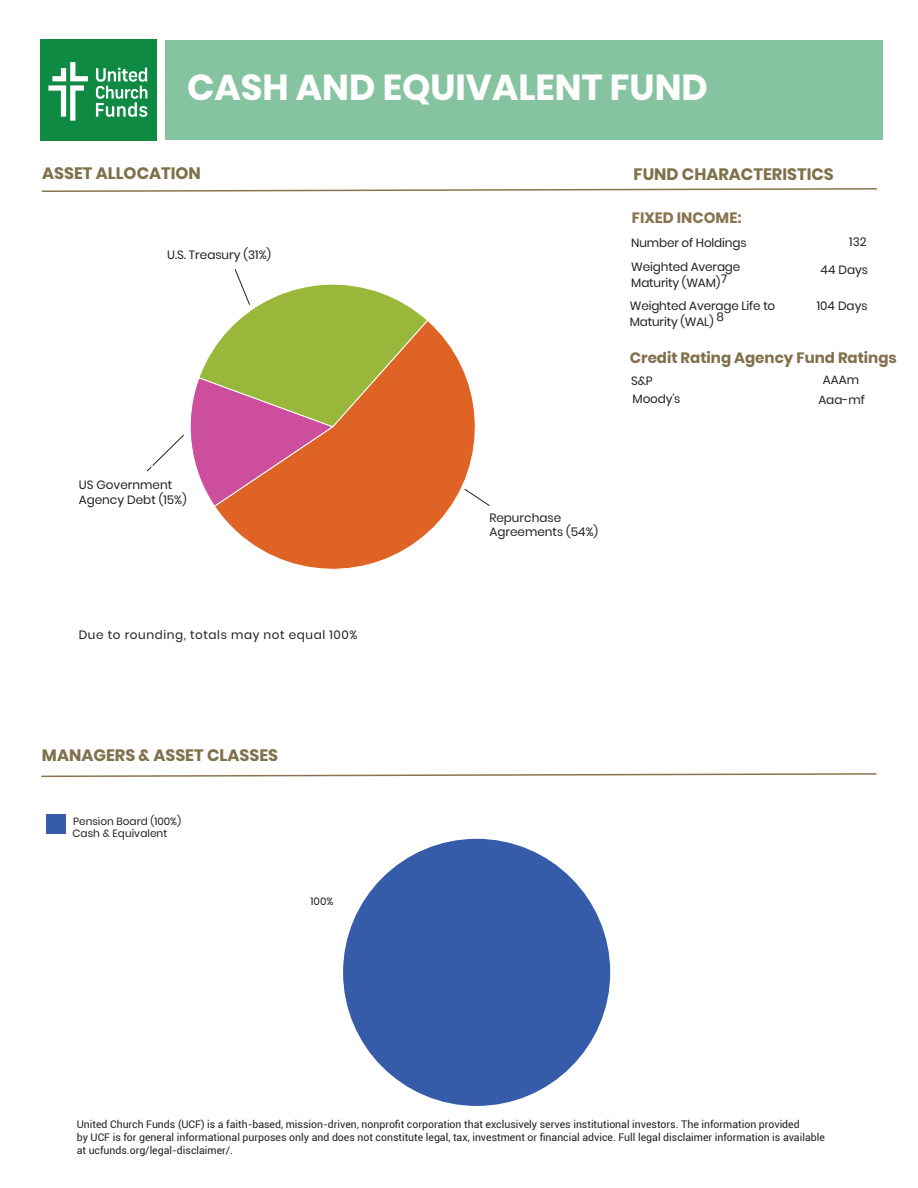
<style>
.page{position:relative;width:918px;height:1188px;background:#fff}
.page>*{position:absolute;margin:0;border:0;box-sizing:border-box;transform-origin:0 0}
.t1{font:700 36px "Poppins";color:#fff}
.t2{font:700 16.5px "Poppins";color:#80704b}
.t3{font:700 15px "Poppins";color:#80704b}
.t4{font:700 15px "Poppins";color:#89744f}
.t5{font:12px/14.4px "Poppins";color:#231f20}
.t6{font:12px "Poppins";letter-spacing:.05em;color:#231f20}
.t7{font:10.5px/12.6px "Roboto";color:#231f20}
.t8{font:10.5px/12px "Poppins";color:#231f20}
</style>
<div class="page">
<div style="left:47px;top:814px;width:19px;height:20px;background:#355ba9"></div>
<div style="left:41px;top:39px;width:116px;height:102px;background:#0e8a43"></div>
<div style="left:165px;top:40px;width:718px;height:100px;background:#86c4a1"></div>
<svg style="left:41px;top:773px;width:836px;height:5px"></svg>
<svg style="left:41px;top:188px;width:836px;height:4px"></svg>
<div style="left:342px;top:838px;width:269px;height:269px;background:#355ba9;border-radius:50%"></div>
<img style="left:48px;top:62px;width:100px;height:59px">
<svg style="left:215px;top:322px;width:275px;height:248px"></svg>
<svg style="left:146px;top:269px;width:283px;height:238px"></svg>
<h1 class="t1" style="left:187px;top:67px;width:522px">CASH AND EQUIVALENT FUND</h1>
<h2 class="t2" style="left:42px;top:164px;width:160px">ASSET ALLOCATION</h2>
<p class="t5" style="left:167px;top:248px;width:106px">U.S. Treasury (31%)</p>
<p class="t5" style="left:79px;top:478px;width:110px">US Government<br>Agency Debt (15%)</p>
<p class="t6" style="left:79px;top:627px;width:280px">Due to rounding, totals may not equal 100%</p>
<h2 class="t2" style="left:42px;top:745px;width:238px">MANAGERS &amp; ASSET CLASSES</h2>
<p class="t8" style="left:73px;top:815px;width:110px">Pension Board (100%)<br>Cash &amp; Equivalent</p>
<p class="t8" style="left:311px;top:895px;width:24px">100%</p>
<h2 class="t2" style="left:634px;top:164px;width:202px">FUND CHARACTERISTICS</h2>
<h3 class="t4" style="left:632px;top:209px;width:111px">FIXED INCOME:</h3>
<p class="t5" style="left:631px;top:230px;width:117px;line-height:24.8px">Number of Holdings<br>Weighted Average</p>
<p class="t5" style="left:630px;top:271px;width:147px;line-height:23.2px">Maturity (WAM)<br>Weighted Average Life to</p>
<p class="t5" style="left:630px;top:315px;width:86px">Maturity (WAL)</p>
<p class="t5" style="left:849px;top:235px;width:19px">132</p>
<p class="t5" style="left:821px;top:263px;width:49px">44 Days</p>
<p class="t5" style="left:817px;top:299px;width:52px">104 Days</p>
<p class="t5" style="left:721px;top:272px;width:8px">7</p>
<p class="t5" style="left:717px;top:310px;width:9px">8</p>
<h3 class="t3" style="left:630px;top:349px;width:269px">Credit Rating Agency Fund Ratings</h3>
<p class="t5" style="left:818px;top:393px;width:48px">Aaa-mf</p>
<p class="t5" style="left:631px;top:371px;width:51px;line-height:18.8px">S&amp;P<br>Moody’s</p>
<p class="t5" style="left:823px;top:373px;width:38px">AAAm</p>
<p class="t5" style="left:489px;top:510px;width:110px">Repurchase<br>Agreements (54%)</p>
<p class="t7" style="left:77px;top:1118px;width:750px">United Church Funds (UCF) is a faith-based, mission-driven, nonprofit corporation that exclusively serves institutional investors. The information provided<br>by UCF is for general informational purposes only and does not constitute legal, tax, investment or financial advice. Full legal disclaimer information is available at ucfunds.org/legal-disclaimer/.</p>
</div>
